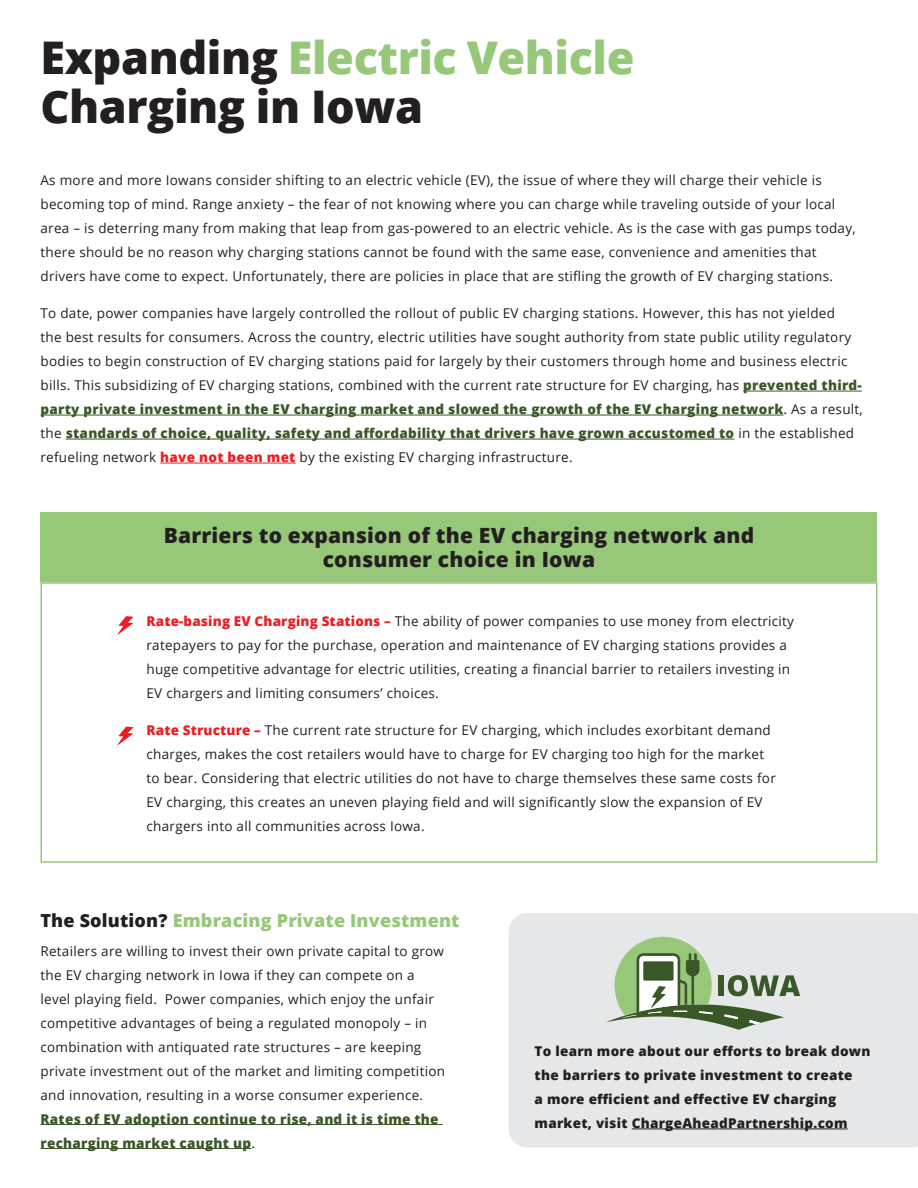
<style>
.page{position:relative;width:918px;height:1188px;background:#fff}
.page>*{position:absolute;margin:0;border:0;box-sizing:border-box;transform-origin:0 0}
.t1{font:800 45px/49.5px "Open Sans";letter-spacing:-.01em;color:#231f20}
.t2{font:800 21px/24px "Open Sans";letter-spacing:.01em;color:#231f20;text-align:center}
.t3{font:800 18px "Open Sans";letter-spacing:.01em;color:#97c87a}
.t4{font:13.5px/24px "Open Sans";letter-spacing:.02em;color:#231f20}
.t5{font:800 13.5px/24px "Open Sans";letter-spacing:.02em;color:#231f20}
.s1{color:#97c87a}
.s2{font-weight:800;color:#3a5727}
.s3{font-weight:800;color:#ee1d23}
.s4{color:#231f20}
</style>
<div class="page">
<hr style="left:743px;top:391px;width:119px;height:1px;background:#3a5727">
<hr style="left:40px;top:415px;width:744px;height:1px;background:#3a5727">
<hr style="left:66px;top:439px;width:669px;height:1px;background:#3a5727">
<hr style="left:160px;top:463px;width:136px;height:1px;background:#ee1d23">
<hr style="left:40px;top:1124px;width:403px;height:1px;background:#3a5727">
<hr style="left:40px;top:1148px;width:211px;height:1px;background:#3a5727">
<div style="left:509px;top:913px;width:409px;height:235px;background:#e6e7e8"></div>
<div style="left:40px;top:513px;width:838px;height:69px;background:#97c87a"></div>
<div style="left:40px;top:582px;width:838px;height:281px;border:2px solid #97c87a"></div>
<svg style="left:118px;top:616px;width:15px;height:18px"></svg>
<svg style="left:118px;top:727px;width:15px;height:18px"></svg>
<hr style="left:632px;top:1129px;width:216px;height:1px;background:#231f20">
<svg style="left:605px;top:937px;width:195px;height:93px;background:#b1c1a9"></svg>
<p class="t1" style="left:40px;top:30px;width:595px">Expanding <span class="s1">Electric Vehicle<br></span>Charging in Iowa</p>
<p class="t4" style="left:40px;top:167px;width:817px">As more and more Iowans consider shifting to an electric vehicle (EV), the issue of where they will charge their vehicle is becoming top of mind. Range anxiety – the fear of not knowing where you can charge while traveling outside of your local area – is deterring many from making that leap from gas-powered to an electric vehicle. As is the case with gas pumps today, there should be no reason why charging stations cannot be found with the same ease, convenience and amenities that drivers have come to expect. Unfortunately, there are policies in place that are stifling the growth of EV charging stations.</p>
<p class="t4" style="left:40px;top:301px;width:824px">To date, power companies have largely controlled the rollout of public EV charging stations. However, this has not yielded<br>the best results for consumers. Across the country, electric utilities have sought authority from state public utility regulatory bodies to begin construction of EV charging stations paid for largely by their customers through home and business electric bills. This subsidizing of EV charging stations, combined with the current rate structure for EV charging, has <span class="s2">prevented third&shy;party private investment in the EV charging market and slowed the growth of the EV charging network</span>. As a result, the <span class="s2">standards of choice, quality, safety and affordability that drivers have grown accustomed to</span> in the established refueling network <span class="s3">have not been met</span> by the existing EV charging infrastructure.</p>
<p class="t2" style="left:164px;top:523px;width:592px">Barriers to expansion of the EV charging network and consumer choice in Iowa</p>
<p class="t4" style="left:147px;top:609px;width:649px"><span class="s3">Rate-basing EV Charging Stations –</span> The ability of power companies to use money from electricity ratepayers to pay for the purchase, operation and maintenance of EV charging stations provides a huge competitive advantage for electric utilities, creating a financial barrier to retailers investing in EV chargers and limiting consumers’ choices.</p>
<p class="t4" style="left:147px;top:718px;width:631px"><span class="s3">Rate Structure –</span> The current rate structure for EV charging, which includes exorbitant demand charges, makes the cost retailers would have to charge for EV charging too high for the market to bear. Considering that electric utilities do not have to charge themselves these same costs for EV charging, this creates an uneven playing field and will significantly slow the expansion of EV chargers into all communities across Iowa.</p>
<p class="t3" style="left:40px;top:907px;width:421px"><span class="s4">The Solution?</span> Embracing Private Investment</p>
<p class="t4" style="left:40px;top:938px;width:406px">Retailers are willing to invest their own private capital to grow the EV charging network in Iowa if they can compete on a level playing field. Power companies, which enjoy the unfair competitive advantages of being a regulated monopoly – in combination with antiquated rate structures – are keeping private investment out of the market and limiting competition and innovation, resulting in a worse consumer experience.<br><span class="s2">Rates of EV adoption continue to rise, and it is time the recharging market caught up</span>.</p>
<p class="t5" style="left:535px;top:1038px;width:337px">To learn more about our efforts to break down the barriers to private investment to create<br>a more efficient and effective EV charging market, visit ChargeAheadPartnership.com</p>
</div>
